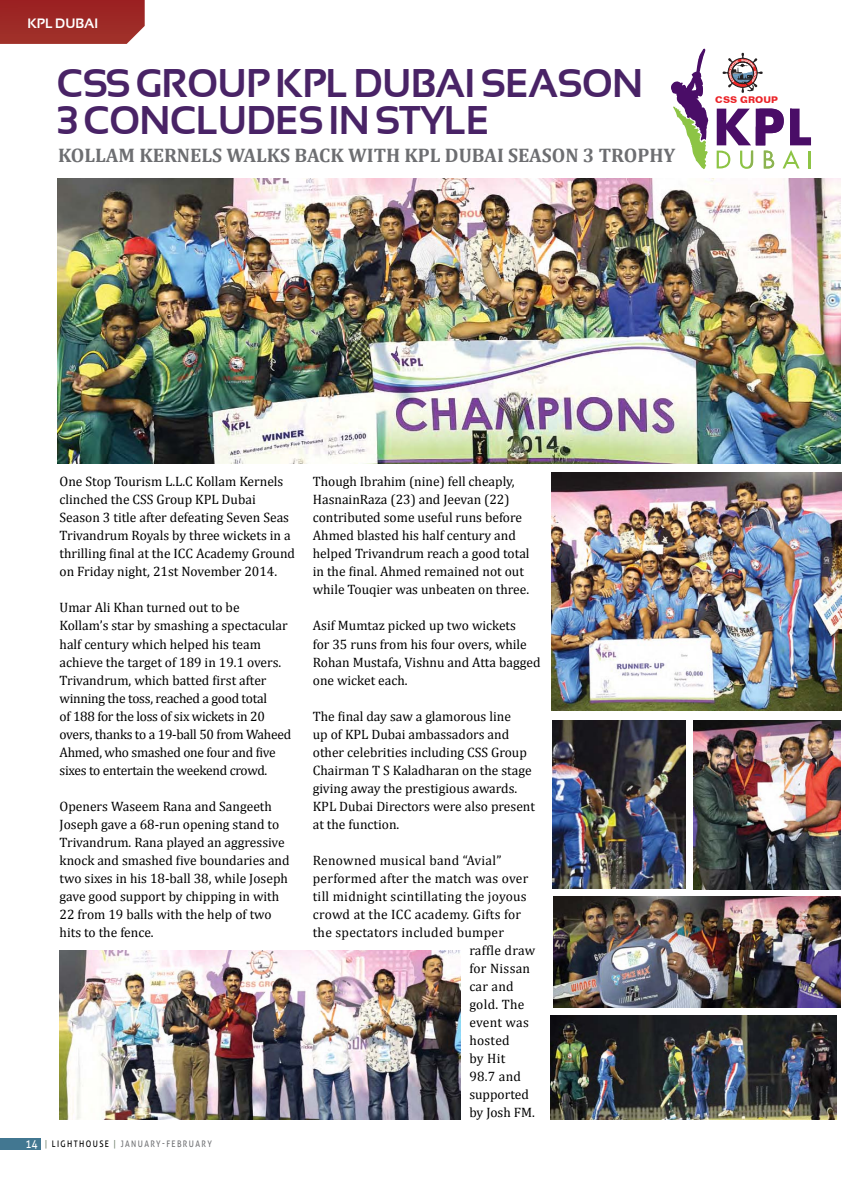
<style>
.page{position:relative;width:864px;height:1183px;background:#fff}
.page>*{position:absolute;margin:0;border:0;box-sizing:border-box;transform-origin:0 0}
.t1{font:700 39.75px/36.9px "Sansation";letter-spacing:-.02em;color:#492366}
.t2{font:700 19.65px "Cambria";color:#6d6e71}
.t3{font:13.65px/18px "Cambria";color:#000}
.t4{font:13.65px/18px "Cambria";letter-spacing:-.02em;color:#000}
.t5{font:13.65px "Cambria";letter-spacing:.02em;color:#000}
.t6{font:700 13.5px "Sansation";color:#fff}
.t7{font:700 9.15px "Folio BT";color:#eb2227}
.t8{font:9px "Aller";letter-spacing:.18em;color:#717275;scale:.85 1}
.s1{font-size:12px;color:#fff}
.s2{color:#748370}
.s3{color:#000}
</style>
<div class="page">
<div style="left:0;top:1138px;width:41px;height:11px;background:#427791"></div>
<svg style="left:0;top:0;width:145px;height:44px;background:#a02e2b"></svg>
<img style="left:57px;top:178px;width:783px;height:285px">
<img style="left:551px;top:472px;width:290px;height:238px">
<img style="left:550px;top:1015px;width:286px;height:104px">
<img style="left:693px;top:720px;width:147px;height:169px">
<img style="left:552px;top:720px;width:133px;height:168px">
<img style="left:60px;top:950px;width:400px;height:168px">
<img style="left:553px;top:896px;width:287px;height:111px">
<svg style="left:722px;top:52px;width:40px;height:41px"></svg>
<div style="left:731px;top:62px;width:22px;height:22px;border:1px solid #231f20;border-radius:50%"></div>
<svg style="left:671px;top:49px;width:37px;height:120px"></svg>
<svg style="left:716px;top:109px;width:94px;height:60px"></svg>
<p class="t6" style="left:27px;top:15px;width:72px">KPL DUBAI</p>
<h1 class="t1" style="left:57px;top:64px;width:588px">CSS GROUP KPL DUBAI SEASON<br>3 CONCLUDES IN STYLE</h1>
<h2 class="t2" style="left:58px;top:143px;width:618px">KOLLAM KERNELS WALKS BACK WITH KPL DUBAI SEASON 3 TROPHY</h2>
<p class="t7" style="left:715px;top:94px;width:64px">CSS GROUP</p>
<p class="t3" style="left:60px;top:472px;width:237px">One Stop Tourism L.L.C Kollam Kernels clinched the CSS Group KPL Dubai Season 3 title after defeating Seven Seas Trivandrum Royals by three wickets in a thrilling final at the ICC Academy Ground on Friday night, 21st November 2014.</p>
<p class="t4" style="left:60px;top:598px;width:233px">Umar Ali Khan turned out to be Kollam’s star by smashing a spectacular half century which helped his team achieve the target of 189 in 19.1 overs.<br>Trivandrum, which batted first after winning the toss, reached a good total<br>of 188 for the loss of six wickets in 20 overs, thanks to a 19-ball 50 from Waheed Ahmed, who smashed one four and five sixes to entertain the weekend crowd.</p>
<p class="t3" style="left:60px;top:796px;width:231px">Openers Waseem Rana and Sangeeth Joseph gave a 68-run opening stand to Trivandrum. Rana played an aggressive knock and smashed five boundaries and two sixes in his 18-ball 38, while Joseph gave good support by chipping in with 22 from 19 balls with the help of two hits to the fence.</p>
<p class="t8" style="left:25px;top:1137px;width:221px"><span class="s1">14</span> <span class="s2">|</span> <span class="s3">LIGHTHOUSE</span> <span class="s2">|</span> JANUARY-FEBRUARY</p>
<p class="t3" style="left:313px;top:472px;width:218px">Though Ibrahim (nine) fell cheaply, HasnainRaza (23) and Jeevan (22) contributed some useful runs before Ahmed blasted his half century and helped Trivandrum reach a good total in the final. Ahmed remained not out while Touqier was unbeaten on three.</p>
<p class="t3" style="left:313px;top:616px;width:229px">Asif Mumtaz picked up two wickets<br>for 35 runs from his four overs, while<br>Rohan Mustafa, Vishnu and Atta bagged one wicket each.</p>
<p class="t3" style="left:313px;top:706px;width:224px">The final day saw a glamorous line<br>up of KPL Dubai ambassadors and other celebrities including CSS Group<br>Chairman T S Kaladharan on the stage giving away the prestigious awards.<br>KPL Dubai Directors were also present at the function.</p>
<p class="t5" style="left:313px;top:851px;width:190px">Renowned musical band “Avial”</p>
<p class="t5" style="left:313px;top:869px;width:217px">performed after the match was over</p>
<p class="t5" style="left:313px;top:887px;width:215px">till midnight scintillating the joyous</p>
<p class="t5" style="left:313px;top:905px;width:210px">crowd at the ICC academy. Gifts for</p>
<p class="t5" style="left:313px;top:923px;width:193px">the spectators included bumper</p>
<p class="t5" style="left:469px;top:941px;width:67px">raffle draw</p>
<p class="t5" style="left:469px;top:959px;width:62px">for Nissan</p>
<p class="t3" style="left:469px;top:976px;width:46px">car and</p>
<p class="t3" style="left:469px;top:994px;width:56px">gold. The</p>
<p class="t3" style="left:469px;top:1012px;width:61px">event was</p>
<p class="t3" style="left:469px;top:1030px;width:42px">hosted</p>
<p class="t3" style="left:469px;top:1048px;width:37px">by Hit</p>
<p class="t3" style="left:469px;top:1066px;width:53px">98.7 and</p>
<p class="t3" style="left:469px;top:1084px;width:61px">supported</p>
<p class="t3" style="left:469px;top:1102px;width:67px">by Josh FM.</p>
</div>
